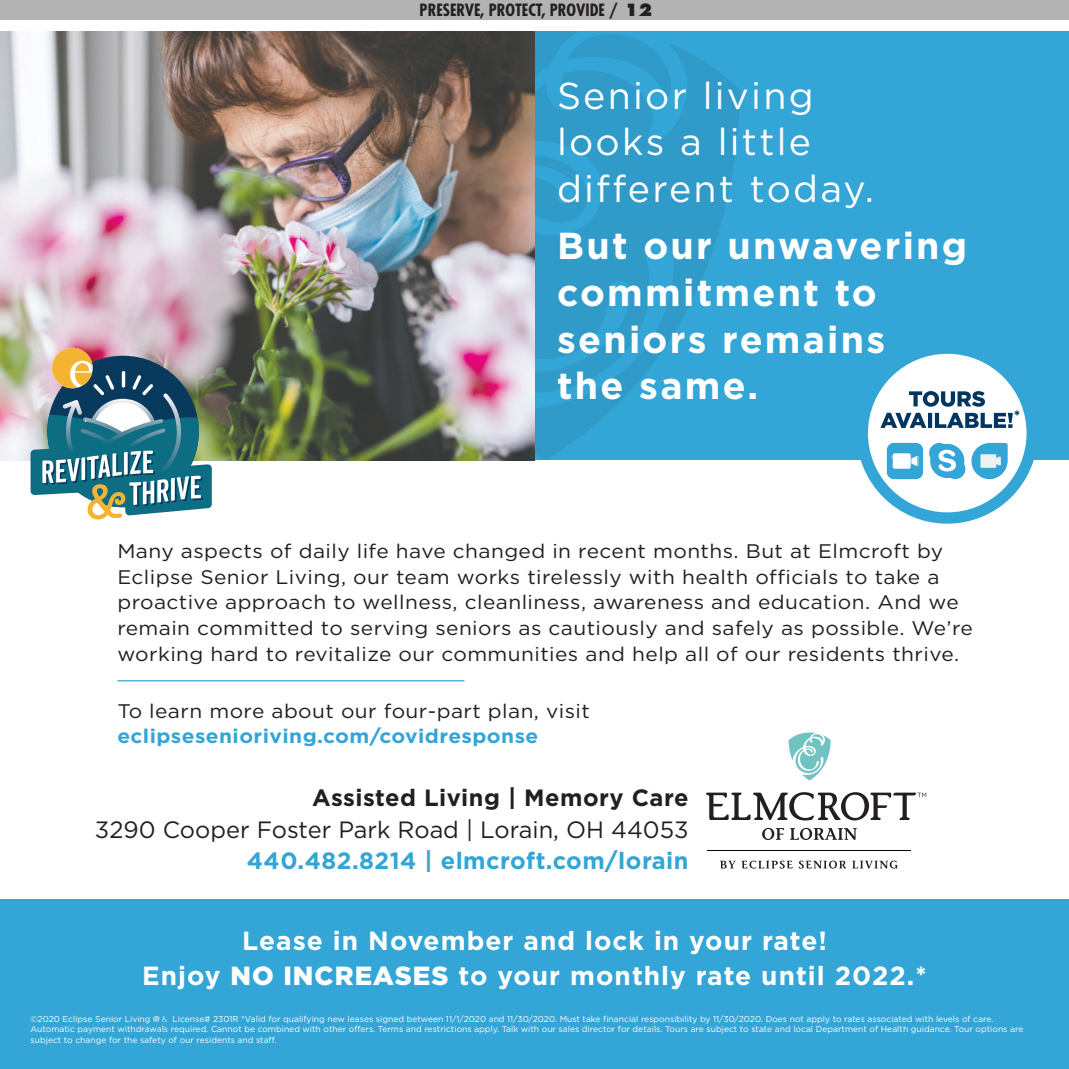
<style>
.page{position:relative;width:1069px;height:1069px;background:#fff}
.page>*{position:absolute;margin:0;border:0;box-sizing:border-box;transform-origin:0 0}
.t1{font:700 37.5px/46.5px "Gotham HTF";letter-spacing:.06em;color:#fff}
.t2{font:37.5px/46.5px "Gotham HTF";letter-spacing:.06em;color:#fff}
.t3{font:700 26.25px/35.4px "Gotham HTF";letter-spacing:.04em;color:#fff;text-align:center}
.t4{font:23.55px "Gotham HTF";color:#231f20}
.t5{font:700 23.55px "Gotham HTF";letter-spacing:.02em;color:#33a5d6}
.t6{font:700 23.55px "Gotham HTF";letter-spacing:.02em;color:#231f20}
.t7{font:19.65px/25.7px "Gotham HTF";letter-spacing:.02em;color:#231f20;scale:1.06 1}
.t8{font:700 19.65px "Gotham HTF";letter-spacing:.02em;color:#33a5d6;scale:1.06 1}
.t9{font:700 condensed 16.5px "Futura";color:#231f20}
.t10{font:8.55px/10.2px "Gotham HTF";color:#fff}
.s1{font-weight:800;font-stretch:normal}
.s2{font-weight:900}
</style>
<div class="page">
<div style="left:0;top:0;width:1068px;height:20px;background:#b3b3b3"></div>
<div style="left:0;top:898px;width:1068px;height:170px;background:#33a5d6"></div>
<svg style="left:153px;top:1016px;width:14px;height:6px"></svg>
<hr style="left:707px;top:849px;width:203px;height:1px;background:#000">
<svg style="left:706px;top:792px;width:220px;height:28px"></svg>
<svg style="left:788px;top:732px;width:43px;height:48px"></svg>
<svg style="left:762px;top:827px;width:21px;height:12px"></svg>
<svg style="left:790px;top:827px;width:66px;height:12px"></svg>
<svg style="left:720px;top:860px;width:15px;height:8px"></svg>
<svg style="left:741px;top:860px;width:51px;height:8px"></svg>
<svg style="left:798px;top:860px;width:47px;height:8px"></svg>
<svg style="left:852px;top:860px;width:44px;height:8px"></svg>
<div style="left:534px;top:31px;width:534px;height:429px;background:#33a5d6"></div>
<svg style="left:534px;top:31px;width:107px;height:11px"></svg>
<svg style="left:534px;top:42px;width:206px;height:418px;fill:#309ac9"></svg>
<svg style="left:534px;top:155px;width:53px;height:67px"></svg>
<img style="left:0;top:31px;width:534px;height:429px">
<hr style="left:117px;top:680px;width:347px;height:1px;background:#33a5d6">
<div style="left:47px;top:355px;width:152px;height:152px;background:#083a5e;border-radius:50%"></div>
<img style="left:108px;top:398px;width:29px;height:4px">
<svg style="left:132px;top:375px;width:21px;height:20px"></svg>
<hr style="left:122px;top:371px;width:3px;height:16px;background:#fff;border-radius:2px">
<svg style="left:52px;top:347px;width:62px;height:48px"></svg>
<img style="left:163px;top:393px;width:10px;height:9px">
<img style="left:71px;top:400px;width:8px;height:2px">
<svg style="left:31px;top:402px;width:181px;height:117px"></svg>
<svg style="left:860px;top:353px;width:174px;height:170px"></svg>
<h3 class="t9" style="left:419px;top:0;width:234px">PRESERVE, PROTECT, PROVIDE / <span class="s1">12</span></h3>
<h1 class="t2" style="left:557px;top:75px;width:318px">Senior living looks a little different today.</h1>
<h1 class="t1" style="left:557px;top:226px;width:411px">But our unwavering commitment to seniors remains<br>the same.</h1>
<p class="t7" style="left:117px;top:540px;width:808px">Many aspects of daily life have changed in recent months. But at Elmcroft by Eclipse Senior Living, our team works tirelessly with health officials to take a proactive approach to wellness, cleanliness, awareness and education. And we remain committed to serving seniors as cautiously and safely as possible. We’re working hard to revitalize our communities and help all of our residents thrive.</p>
<h3 class="t7" style="left:117px;top:699px;width:447px">To learn more about our four-part plan, visit</h3>
<h3 class="t8" style="left:117px;top:729px;width:398px">eclipsesenioriving.com/covidresponse</h3>
<h3 class="t6" style="left:312px;top:789px;width:378px">Assisted Living | Memory Care</h3>
<h3 class="t4" style="left:95px;top:821px;width:595px">3290 Cooper Foster Park Road | Lorain, OH 44053</h3>
<h3 class="t5" style="left:247px;top:852px;width:443px">440.482.8214 | elmcroft.com/lorain</h3>
<h2 class="t3" style="left:142px;top:924px;width:785px">Lease in November and lock in your rate!<br>Enjoy <span class="s2">NO INCREASES</span> to your monthly rate until 2022.*</h2>
<p class="t10" style="left:31px;top:1014px;width:121px">©2020 Eclipse Senior Living</p>
<p class="t10" style="left:31px;top:1014px;width:994px;text-indent:142px">License# 2301R *Valid for qualifying new leases signed between 11/1/2020 and 11/30/2020. Must take financial responsibility by 11/30/2020. Does not apply to rates associated with levels of care.<br>Automatic payment withdrawals required. Cannot be combined with other offers. Terms and restrictions apply. Talk with our sales director for details. Tours are subject to state and local Department of Health guidance. Tour options are subject to change for the safety of our residents and staff.</p>
</div>
